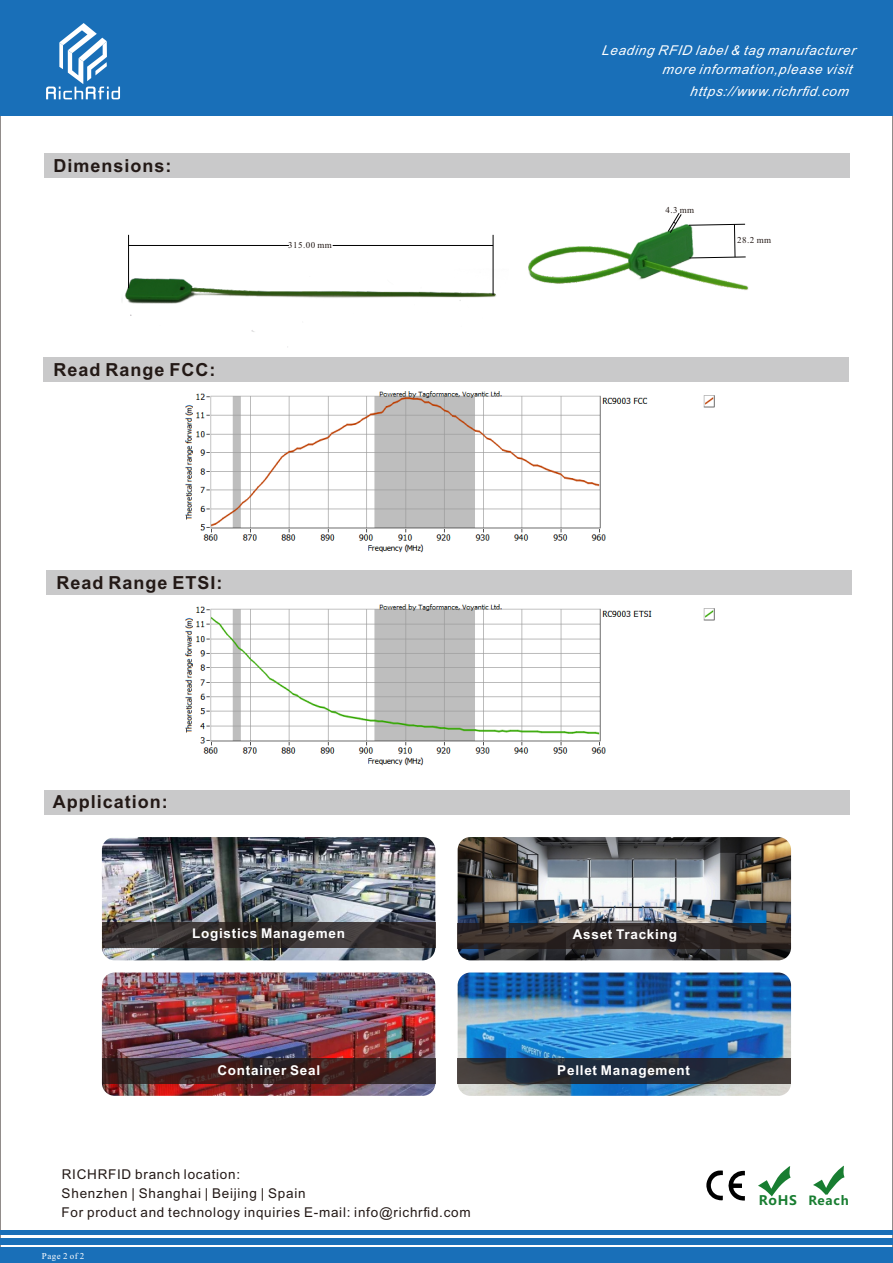
<style>
.page{position:relative;width:893px;height:1263px;background:#fff}
.page>*{position:absolute;margin:0;border:0;box-sizing:border-box;transform-origin:0 0}
.t1{font:700 18px "Arial";letter-spacing:.055em;color:#231916}
.t2{font:13.5px/19px "Arial";letter-spacing:.055em;color:#231916}
.t3{font:italic 13.5px/19px "Arial";letter-spacing:.055em;color:#fff;text-align:right}
.t4{font:700 13.5px "Arial";letter-spacing:.055em;color:#fff}
.t5{font:700 12.45px "Microsoft Ya Hei";letter-spacing:.06em;color:#187d31}
.t6{font:9px "Times New Roman";letter-spacing:.05em;color:#231916}
.t7{font:9px "Times New Roman";letter-spacing:.05em;color:#fff}
.s1{font-family:"Malgun Gothic"}
.s2{font-size:13.05px}
</style>
<div class="page">
<div style="left:0;top:0;width:893px;height:116px;background:#196fb8"></div>
<svg style="left:46px;top:23px;width:74px;height:76px"></svg>
<div style="left:0;top:1247px;width:893px;height:16px;background:#196fb8"></div>
<div style="left:0;top:1238px;width:893px;height:6px;background:#196fb8"></div>
<hr style="left:0;top:1230px;width:893px;height:4px;background:#196fb8">
<svg style="left:706px;top:1170px;width:39px;height:31px"></svg>
<svg style="left:813px;top:1166px;width:31px;height:28px"></svg>
<svg style="left:758px;top:1166px;width:33px;height:30px"></svg>
<div style="left:44px;top:153px;width:805px;height:25px;background:#c9c9ca"></div>
<div style="left:44px;top:789px;width:805px;height:25px;background:#c9c9ca"></div>
<div style="left:44px;top:357px;width:805px;height:25px;background:#c9c9ca"></div>
<img style="left:458px;top:837px;width:333px;height:123px;border-radius:13px">
<div style="left:458px;top:923px;width:333px;height:26px;background:#231916;opacity:.78"></div>
<img style="left:102px;top:837px;width:333px;height:123px;border-radius:13px">
<div style="left:102px;top:922px;width:333px;height:26px;background:#231916;opacity:.78"></div>
<img style="left:102px;top:972px;width:333px;height:124px;border-radius:13px">
<div style="left:102px;top:1058px;width:333px;height:26px;background:#231916;opacity:.78"></div>
<img style="left:458px;top:972px;width:333px;height:124px;border-radius:13px">
<div style="left:457px;top:1058px;width:334px;height:26px;background:#231916;opacity:.78"></div>
<img style="left:185px;top:391px;width:530px;height:162px">
<img style="left:185px;top:604px;width:530px;height:162px">
<div style="left:47px;top:570px;width:805px;height:25px;background:#c9c9ca"></div>
<img style="left:125px;top:234px;width:371px;height:114px">
<hr style="left:128px;top:235px;width:1px;height:53px;background:#000">
<hr style="left:493px;top:235px;width:1px;height:60px;background:#000">
<hr style="left:129px;top:245px;width:160px;height:1px;background:#000">
<hr style="left:333px;top:245px;width:160px;height:1px;background:#000">
<img style="left:528px;top:223px;width:221px;height:67px">
<svg style="left:689px;top:224px;width:57px;height:34px"></svg>
<svg style="left:668px;top:213px;width:14px;height:20px"></svg>
<h1 class="t1" style="left:54px;top:159px;width:120px">Dimensions:</h1>
<h1 class="t1" style="left:54px;top:363px;width:164px">Read Range FCC:</h1>
<p class="t6" style="left:288px;top:241px;width:45px">315.00 mm</p>
<h1 class="t1" style="left:57px;top:576px;width:168px">Read Range ETSI:</h1>
<h1 class="t1" style="left:53px;top:795px;width:116px">Application:</h1>
<p class="t3" style="left:601px;top:42px;width:255px">Leading RFID label &amp; tag manufacturer more information,please visit</p>
<p class="t3" style="left:690px;top:83px;width:162px">https://www<span class="s1">.</span>richrfid<span class="s1">.</span>com</p>
<p class="t6" style="left:665px;top:207px;width:30px">4.3 mm</p>
<p class="t6" style="left:737px;top:237px;width:35px">28.2 mm</p>
<p class="t4" style="left:192px;top:928px;width:155px">Logistics Managemen</p>
<p class="t4" style="left:573px;top:929px;width:106px">Asset Tracking</p>
<p class="t4" style="left:217px;top:1065px;width:104px">Container Seal</p>
<p class="t4" style="left:557px;top:1065px;width:134px">Pellet Management</p>
<p class="t2" style="left:62px;top:1166px;width:411px">RICHRFID branch location:<br>Shenzhen | Shanghai | Beijing | Spain<br>For product and technology inquiries E-mail: info@richrfid.com</p>
<p class="t7" style="left:42px;top:1252px;width:44px">Page 2 of 2</p>
<p class="t5" style="left:759px;top:1195px;width:91px"><span class="s2">RoHS</span> Reach</p>
</div>
